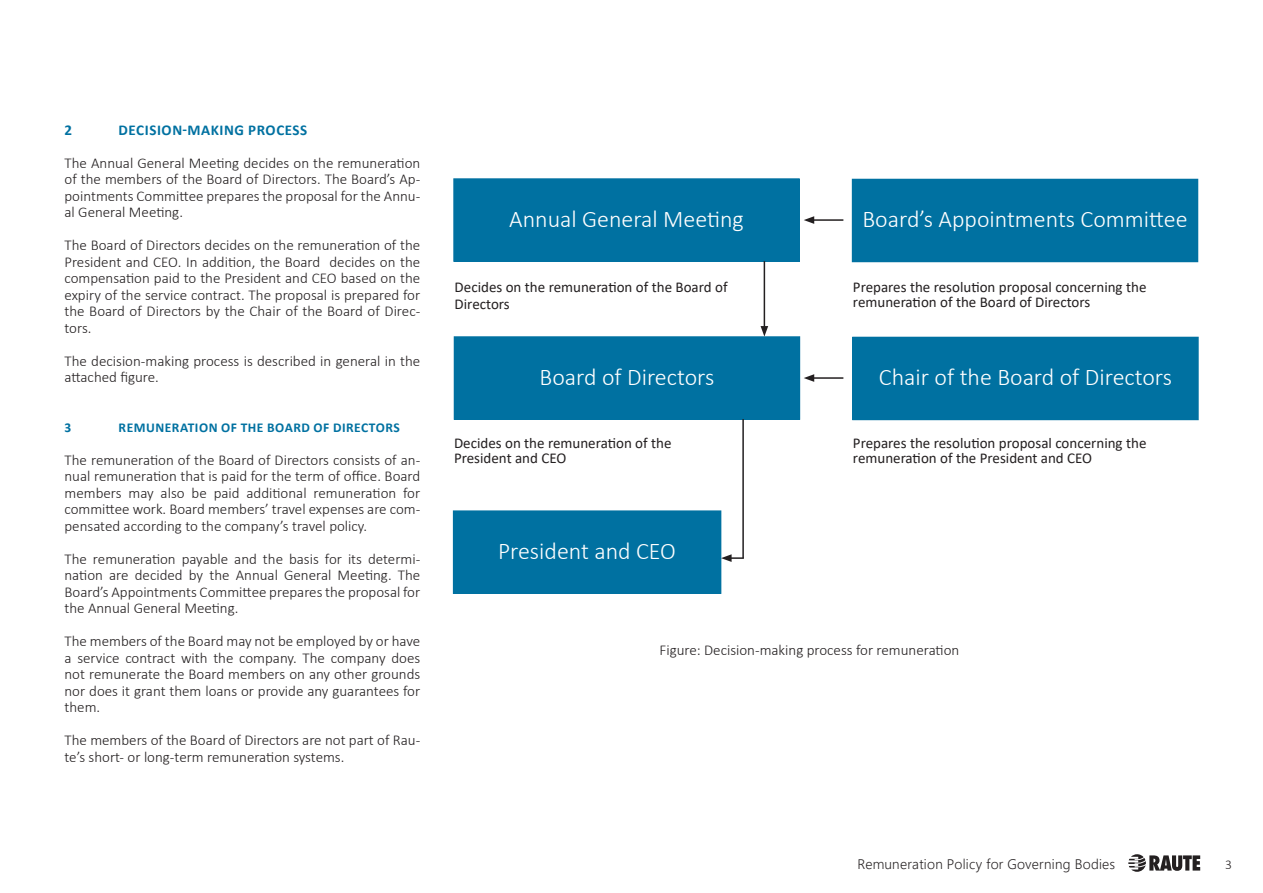
<style>
.page{position:relative;width:1263px;height:893px;background:#fff}
.page>*{position:absolute;margin:0;border:0;box-sizing:border-box;transform-origin:0 0}
.Frut_PÄÄOTS{font:300 24px "Calibri";color:#fff}
.Frut_PÄÄOTS-2{font:300 15px/16.5px "Calibri";color:#231f20;text-align:justify}
.Frut_PÄÄOTS-3{font:15px/15px "Calibri";color:#231f20}
.Frut_PÄÄOTS-4{font:700 15px "Calibri";letter-spacing:.04em;color:#0071a1}
.t1{font:300 13.5px "Malgun Gothic";letter-spacing:.015em;color:#231f20}
.Frut_PÄÄOTS-5{font:700 13.5px "Calibri";letter-spacing:.04em;color:#0071a1}
.t2{font:300 13.5px "Calibri";color:#231f20}
</style>
<div class="page">
<svg style="left:1128px;top:854px;width:72px;height:18px"></svg>
<div style="left:454px;top:179px;width:345px;height:82px;background:#0071a1"></div>
<div style="left:852px;top:179px;width:346px;height:83px;background:#0071a1"></div>
<div style="left:454px;top:337px;width:346px;height:82px;background:#0071a1"></div>
<div style="left:853px;top:337px;width:345px;height:83px;background:#0071a1"></div>
<div style="left:453px;top:511px;width:268px;height:82px;background:#0071a1"></div>
<div style="left:453px;top:511px;width:268px;height:83px;border:1px solid #0071a1"></div>
<hr style="left:764px;top:261px;width:1px;height:67px;background:#231f20">
<svg style="left:760px;top:326px;width:8px;height:11px"></svg>
<hr style="left:742px;top:419px;width:2px;height:139px;background:#231f20">
<svg style="left:721px;top:554px;width:23px;height:8px"></svg>
<hr style="left:812px;top:219px;width:31px;height:2px;background:#231f20">
<svg style="left:804px;top:216px;width:10px;height:8px"></svg>
<hr style="left:812px;top:377px;width:31px;height:2px;background:#231f20">
<svg style="left:804px;top:374px;width:10px;height:8px"></svg>
<p class="Frut_PÄÄOTS-4" style="left:65px;top:119px;width:9px">2</p>
<p class="Frut_PÄÄOTS-4" style="left:119px;top:119px;width:190px">DECISION-MAKING PROCESS</p>
<p class="Frut_PÄÄOTS-2" style="left:65px;top:154px;width:357px">The Annual General Meeting decides on the remuneration of the members of the Board of Directors. The Board’s Ap&shy;pointments Committee prepares the proposal for the Annu&shy;al General Meeting.</p>
<p class="Frut_PÄÄOTS-2" style="left:65px;top:237px;width:357px">The Board of Directors decides on the remuneration of the President and CEO. In addition, the Board decides on the compensation paid to the President and CEO based on the expiry of the service contract. The proposal is prepared for the Board of Directors by the Chair of the Board of Direc&shy;tors.</p>
<p class="Frut_PÄÄOTS-2" style="left:65px;top:352px;width:357px">The decision-making process is described in general in the attached figure.</p>
<p class="Frut_PÄÄOTS-5" style="left:65px;top:418px;width:8px">3</p>
<p class="Frut_PÄÄOTS-5" style="left:119px;top:418px;width:283px">REMUNERATION OF THE BOARD OF DIRECTORS</p>
<p class="Frut_PÄÄOTS-2" style="left:65px;top:451px;width:357px">The remuneration of the Board of Directors consists of an&shy;nual remuneration that is paid for the term of office. Board members may also be paid additional remuneration for committee work. Board members’ travel expenses are com&shy;pensated according to the company’s travel policy.</p>
<p class="Frut_PÄÄOTS-2" style="left:65px;top:550px;width:357px">The remuneration payable and the basis for its determi&shy;nation are decided by the Annual General Meeting. The Board’s Appointments Committee prepares the proposal for the Annual General Meeting.</p>
<p class="Frut_PÄÄOTS-2" style="left:65px;top:633px;width:357px">The members of the Board may not be employed by or have a service contract with the company. The company does not remunerate the Board members on any other grounds nor does it grant them loans or provide any guarantees for them.</p>
<p class="Frut_PÄÄOTS-2" style="left:65px;top:732px;width:357px">The members of the Board of Directors are not part of Rau&shy;te’s short- or long-term remuneration systems.</p>
<p class="Frut_PÄÄOTS" style="left:509px;top:204px;width:236px">Annual General Meeting</p>
<p class="Frut_PÄÄOTS" style="left:862px;top:205px;width:327px">Board’s Appointments Committee</p>
<p class="Frut_PÄÄOTS-3" style="left:455px;top:279px;width:274px">Decides on the remuneration of the Board of</p>
<p class="Frut_PÄÄOTS-3" style="left:455px;top:296px;width:57px">Directors</p>
<p class="Frut_PÄÄOTS-3" style="left:853px;top:279px;width:295px">Prepares the resolution proposal concerning the</p>
<p class="Frut_PÄÄOTS-3" style="left:853px;top:294px;width:239px">remuneration of the Board of Directors</p>
<p class="Frut_PÄÄOTS" style="left:540px;top:362px;width:176px">Board of Directors</p>
<p class="Frut_PÄÄOTS" style="left:879px;top:363px;width:295px">Chair of the Board of Directors</p>
<p class="Frut_PÄÄOTS-3" style="left:454px;top:435px;width:219px">Decides on the remuneration of the<br>President and CEO</p>
<p class="Frut_PÄÄOTS-3" style="left:853px;top:435px;width:295px">Prepares the resolution proposal concerning the</p>
<p class="Frut_PÄÄOTS-3" style="left:853px;top:450px;width:241px">remuneration of the President and CEO</p>
<p class="Frut_PÄÄOTS" style="left:498px;top:536px;width:179px">President and CEO</p>
<p class="Frut_PÄÄOTS-2" style="left:659px;top:642px;width:301px">Figure: Decision-making process for remuneration</p>
<p class="t1" style="left:857px;top:856px;width:259px">Remuneration Policy for Governing Bodies</p>
<p class="t2" style="left:1225px;top:856px;width:8px">3</p>
</div>
